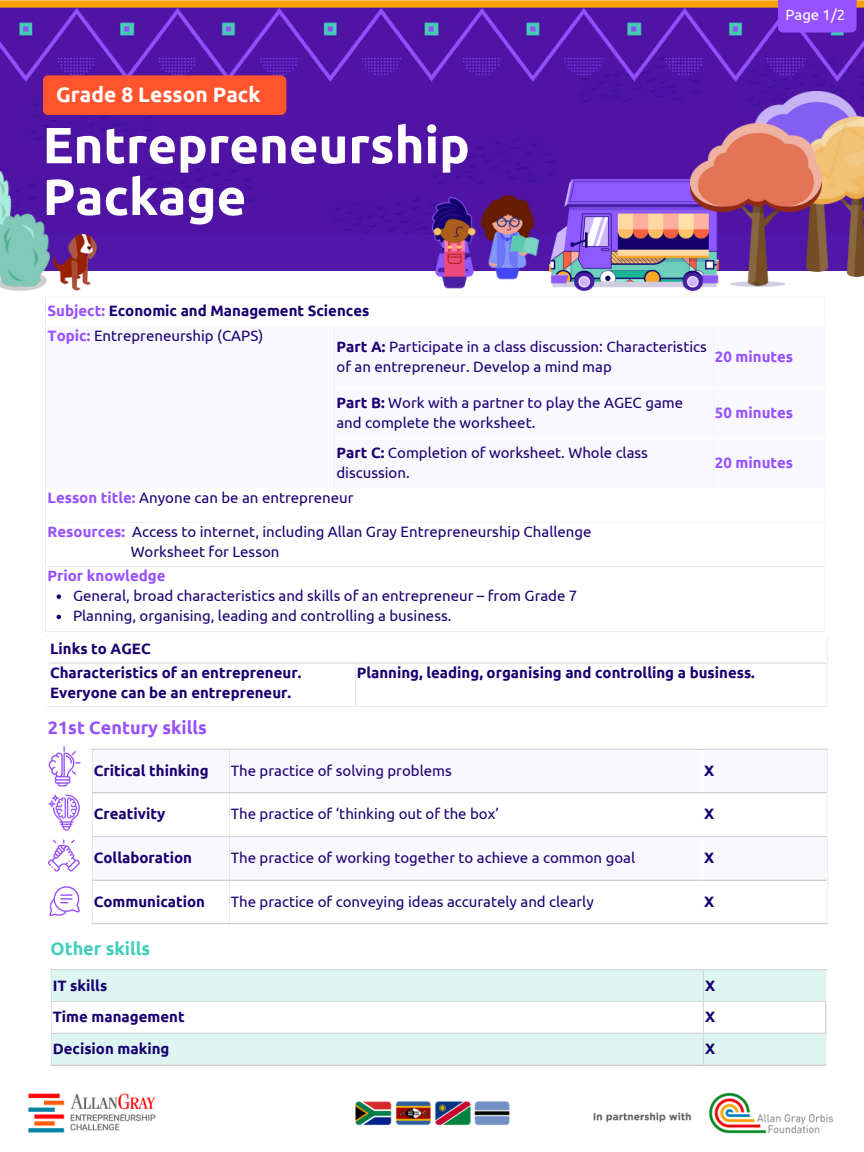
<style>
.page{position:relative;width:864px;height:1152px;background:#fff}
.page>*{position:absolute;margin:0;border:0;box-sizing:border-box;transform-origin:0 0}
.t1{font:700 50.85px/51.8px "Ubuntu";color:#fff}
.t2{font:700 21px "Ubuntu";color:#fff}
.t3{font:700 18px "Ubuntu";color:#9751ff}
.t4{font:700 18px "Ubuntu";color:#41cfb9}
.t5{font:15px/20.2px "Ubuntu";color:#190072}
.t6{font:700 15px "Ubuntu";color:#190072}
.t7{font:700 15px "Ubuntu";color:#9751ff}
.t8{font:14.85px "Ubuntu";color:#fff}
.s1{color:#9751ff}
.s2{font-weight:700;color:#9751ff}
.s3{font-weight:700}
</style>
<div class="page">
<div style="left:0;top:223px;width:864px;height:48px;background:#5017a9"></div>
<img style="left:0;top:1px;width:864px;height:234px">
<div style="left:43px;top:75px;width:243px;height:40px;background:#ff542d;border-radius:6px"></div>
<img style="left:28px;top:1092px;width:806px;height:42px">
<div style="left:778px;top:0;width:79px;height:33px;background:#9751ff"></div>
<img style="left:549px;top:179px;width:166px;height:112px">
<img style="left:752px;top:86px;width:112px;height:190px">
<img style="left:691px;top:124px;width:130px;height:163px">
<img style="left:0;top:171px;width:49px;height:119px">
<svg style="left:57px;top:594px;width:4px;height:5px"></svg>
<svg style="left:57px;top:615px;width:4px;height:4px"></svg>
<svg style="left:49px;top:886px;width:31px;height:30px"></svg>
<svg style="left:48px;top:795px;width:32px;height:36px"></svg>
<svg style="left:48px;top:840px;width:32px;height:32px"></svg>
<svg style="left:93px;top:793px;width:734px;height:87px"></svg>
<hr style="left:229px;top:750px;width:1px;height:173px;background:#fff">
<hr style="left:702px;top:750px;width:1px;height:173px;background:#fff">
<hr style="left:92px;top:749px;width:736px;height:1px;background:#d9d9d9">
<hr style="left:93px;top:792px;width:734px;height:1px;background:#d9d9d9">
<hr style="left:93px;top:836px;width:734px;height:1px;background:#d9d9d9">
<hr style="left:93px;top:880px;width:734px;height:1px;background:#d9d9d9">
<hr style="left:92px;top:923px;width:736px;height:1px;background:#d9d9d9">
<div style="left:52px;top:970px;width:773px;height:94px;background:#def6f2"></div>
<svg style="left:52px;top:1002px;width:773px;height:31px"></svg>
<hr style="left:703px;top:970px;width:1px;height:94px;background:#d9d9d9">
<hr style="left:825px;top:1002px;width:1px;height:31px;background:#d9d9d9">
<hr style="left:50px;top:969px;width:776px;height:1px;background:#d9d9d9">
<hr style="left:52px;top:1001px;width:774px;height:1px;background:#d9d9d9">
<hr style="left:52px;top:1033px;width:774px;height:1px;background:#d9d9d9">
<hr style="left:50px;top:1064px;width:776px;height:2px;background:#d9d9d9">
<svg style="left:49px;top:746px;width:32px;height:40px"></svg>
<img style="left:432px;top:195px;width:45px;height:94px">
<img style="left:481px;top:195px;width:57px;height:85px">
<img style="left:54px;top:235px;width:42px;height:56px">
<svg style="left:49px;top:662px;width:778px;height:1px"></svg>
<hr style="left:49px;top:663px;width:778px;height:1px;background:#d9d9d9">
<p class="t2" style="left:56px;top:82px;width:206px">Grade 8 Lesson Pack</p>
<p class="t1" style="left:43px;top:118px;width:429px">Entrepreneurship<br>Package</p>
<h1 class="t8" style="left:786px;top:6px;width:61px">Page 1/2</h1>
<p class="t6" style="left:48px;top:302px;width:323px"><span class="s1">Subject:</span> Economic and Management Sciences</p>
<p class="t5" style="left:48px;top:326px;width:217px"><span class="s2">Topic:</span> Entrepreneurship (CAPS)</p>
<p class="t5" style="left:336px;top:336px;width:372px"><span class="s3">Part A:</span> Participate in a class discussion: Characteristics of an entrepreneur. Develop a mind map</p>
<p class="t7" style="left:715px;top:348px;width:80px">20 minutes</p>
<p class="t5" style="left:336px;top:392px;width:348px"><span class="s3">Part B:</span> Work with a partner to play the AGEC game and complete the worksheet.</p>
<p class="t7" style="left:715px;top:404px;width:80px">50 minutes</p>
<p class="t5" style="left:336px;top:442px;width:313px"><span class="s3">Part C:</span> Completion of worksheet. Whole class discussion.</p>
<p class="t7" style="left:715px;top:454px;width:80px">20 minutes</p>
<p class="t5" style="left:48px;top:488px;width:308px"><span class="s2">Lesson title:</span> Anyone can be an entrepreneur</p>
<p class="t5" style="left:48px;top:521px;width:545px"><span class="s2">Resources:</span> Access to internet, including Allan Gray Entrepreneurship Challenge</p>
<p class="t5" style="left:131px;top:542px;width:150px">Worksheet for Lesson</p>
<p class="t7" style="left:48px;top:567px;width:119px">Prior knowledge</p>
<p class="t5" style="left:73px;top:585px;width:506px">General, broad characteristics and skills of an entrepreneur – from Grade 7</p>
<p class="t5" style="left:73px;top:606px;width:380px">Planning, organising, leading and controlling a business.</p>
<p class="t6" style="left:50px;top:640px;width:102px">Links to AGEC</p>
<p class="t6" style="left:50px;top:664px;width:253px">Characteristics of an entrepreneur.</p>
<p class="t6" style="left:50px;top:684px;width:243px">Everyone can be an entrepreneur.</p>
<p class="t6" style="left:357px;top:664px;width:400px">Planning, leading, organising and controlling a business.</p>
<p class="t3" style="left:48px;top:717px;width:161px">21st Century skills</p>
<p class="t6" style="left:94px;top:762px;width:116px">Critical thinking</p>
<p class="t5" style="left:231px;top:760px;width:223px">The practice of solving problems</p>
<p class="t6" style="left:704px;top:762px;width:12px">X</p>
<p class="t6" style="left:94px;top:805px;width:73px">Creativity</p>
<p class="t5" style="left:231px;top:804px;width:270px">The practice of ‘thinking out of the box’</p>
<p class="t6" style="left:704px;top:805px;width:12px">X</p>
<p class="t6" style="left:94px;top:849px;width:100px">Collaboration</p>
<p class="t5" style="left:231px;top:847px;width:406px">The practice of working together to achieve a common goal</p>
<p class="t6" style="left:704px;top:849px;width:12px">X</p>
<p class="t6" style="left:94px;top:893px;width:113px">Communication</p>
<p class="t5" style="left:231px;top:891px;width:365px">The practice of conveying ideas accurately and clearly</p>
<p class="t6" style="left:704px;top:893px;width:12px">X</p>
<p class="t4" style="left:50px;top:938px;width:101px">Other skills</p>
<p class="t6" style="left:53px;top:977px;width:56px">IT skills</p>
<p class="t6" style="left:705px;top:977px;width:12px">X</p>
<p class="t6" style="left:53px;top:1008px;width:133px">Time management</p>
<p class="t6" style="left:705px;top:1008px;width:12px">X</p>
<p class="t6" style="left:53px;top:1040px;width:118px">Decision making</p>
<p class="t6" style="left:705px;top:1040px;width:12px">X</p>
</div>
